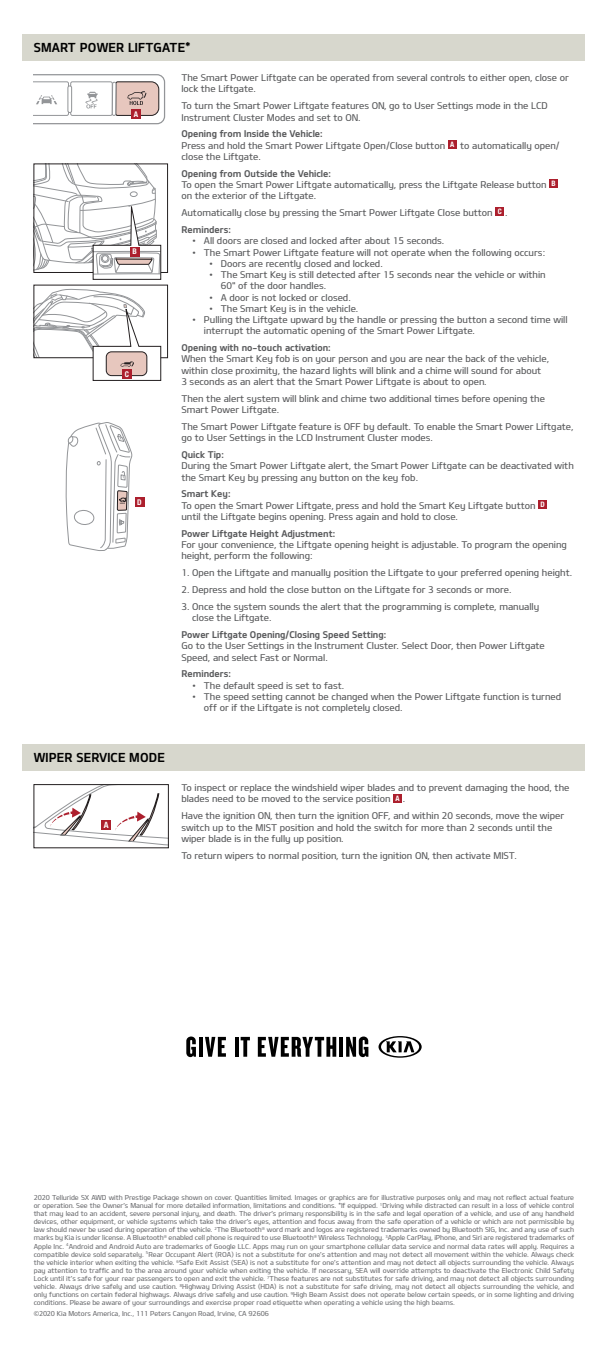
<style>
.page{position:relative;width:608px;height:1350px;background:#fff}
.page>*{position:absolute;margin:0;border:0;box-sizing:border-box;transform-origin:0 0}
.t1{font:12.5px "Design KOTFB";letter-spacing:.01em;color:#000}
.t2{font:9.38px/11.2px "Design KOTFM";color:#58595b}
.t3{font:9.38px "Design KOTFB";color:#58595b}
.t4{font:700 condensed 8.62px "Helvetica Neue LT Std";color:#fff}
.t5{font:700 condensed 7.88px "Helvetica Neue LT Std";color:#fff}
.t6{font:6.88px/8.1px "Design KOTFM";letter-spacing:-.01em;color:#6d6e71;text-align:justify}
.t7{font:2px "Design KOTFB";color:#231f20}
</style>
<div class="page">
<div style="left:22px;top:744px;width:563px;height:27px;background:#d7d7cd"></div>
<div style="left:393px;top:794px;width:9px;height:8px;background:#ac1f2d"></div>
<svg style="left:36px;top:786px;width:130px;height:60px"></svg>
<div style="left:34px;top:784px;width:134px;height:64px;border:1px solid #231f20"></div>
<div style="left:101px;top:820px;width:10px;height:9px;background:#ac1f2d"></div>
<div style="left:22px;top:34px;width:563px;height:27px;background:#d7d7cd"></div>
<div style="left:447px;top:140px;width:9px;height:9px;background:#ac1f2d"></div>
<div style="left:549px;top:179px;width:9px;height:9px;background:#ac1f2d"></div>
<div style="left:495px;top:207px;width:9px;height:9px;background:#ac1f2d"></div>
<div style="left:538px;top:500px;width:9px;height:9px;background:#ac1f2d"></div>
<div style="left:34px;top:285px;width:134px;height:73px;border:1px solid #231f20"></div>
<svg style="left:34px;top:164px;width:127px;height:116px"></svg>
<svg style="left:34px;top:289px;width:127px;height:92px"></svg>
<div style="left:130px;top:247px;width:9px;height:9px;background:#ac1f2d"></div>
<div style="left:122px;top:370px;width:9px;height:9px;background:#ac1f2d"></div>
<svg style="left:65px;top:422px;width:68px;height:129px"></svg>
<div style="left:135px;top:497px;width:9px;height:9px;background:#ac1f2d"></div>
<svg style="left:34px;top:74px;width:131px;height:50px"></svg>
<div style="left:131px;top:110px;width:9px;height:9px;background:#ac1f2d"></div>
<svg style="left:186px;top:1037px;width:10px;height:20px"></svg>
<hr style="left:199px;top:1037px;width:3px;height:20px;background:#000">
<svg style="left:205px;top:1037px;width:21px;height:20px"></svg>
<svg style="left:235px;top:1037px;width:3px;height:20px"></svg>
<svg style="left:240px;top:1037px;width:10px;height:20px"></svg>
<svg style="left:258px;top:1037px;width:78px;height:20px"></svg>
<hr style="left:339px;top:1037px;width:4px;height:20px;background:#000">
<svg style="left:346px;top:1037px;width:22px;height:20px"></svg>
<svg style="left:378px;top:1036px;width:43px;height:22px"></svg>
<h1 class="t1" style="left:34px;top:39px;width:158px">SMART POWER LIFTGATE*</h1>
<p class="t2" style="left:181px;top:72px;width:389px">The Smart Power Liftgate can be operated from several controls to either open, close or lock the Liftgate.</p>
<p class="t2" style="left:181px;top:100px;width:368px">To turn the Smart Power Liftgate features ON, go to User Settings mode in the LCD<br>Instrument Cluster Modes and set to ON.</p>
<p class="t3" style="left:181px;top:128px;width:143px">Opening from Inside the Vehicle:</p>
<p class="t2" style="left:181px;top:139px;width:380px">Press and hold the Smart Power Liftgate Open/Close button <sup>A</sup> to automatically open/ close the Liftgate.</p>
<p class="t3" style="left:181px;top:167px;width:151px">Opening from Outside the Vehicle:</p>
<p class="t2" style="left:181px;top:179px;width:376px">To open the Smart Power Liftgate automatically, press the Liftgate Release button <sup>B </sup>on the exterior of the Liftgate.</p>
<p class="t2" style="left:181px;top:207px;width:327px">Automatically close by pressing the Smart Power Liftgate Close button <sup>C</sup> .</p>
<p class="t3" style="left:181px;top:224px;width:51px">Reminders:</p>
<p class="t2" style="left:192px;top:235px;width:253px">• All doors are closed and locked after about 15 seconds.</p>
<p class="t2" style="left:192px;top:246px;width:354px">• The Smart Power Liftgate feature will not operate when the following occurs:</p>
<p class="t2" style="left:209px;top:257px;width:175px">• Doors are recently closed and locked.</p>
<p class="t2" style="left:221px;top:269px;width:326px;text-indent:-11px">• The Smart Key is still detected after 15 seconds near the vehicle or within<br>60" of the door handles.</p>
<p class="t2" style="left:209px;top:291px;width:143px">• A door is not locked or closed.</p>
<p class="t2" style="left:209px;top:302px;width:150px">• The Smart Key is in the vehicle.</p>
<p class="t2" style="left:204px;top:314px;width:365px;text-indent:-11px">• Pulling the Liftgate upward by the handle or pressing the button a second time will interrupt the automatic opening of the Smart Power Liftgate.</p>
<p class="t3" style="left:181px;top:342px;width:151px">Opening with no-touch activation:</p>
<p class="t2" style="left:181px;top:353px;width:369px">When the Smart Key fob is on your person and you are near the back of the vehicle, within close proximity, the hazard lights will blink and a chime will sound for about<br>3 seconds as an alert that the Smart Power Liftgate is about to open.</p>
<p class="t2" style="left:181px;top:392px;width:365px">Then the alert system will blink and chime two additional times before opening the<br>Smart Power Liftgate.</p>
<p class="t2" style="left:181px;top:421px;width:393px">The Smart Power Liftgate feature is OFF by default. To enable the Smart Power Liftgate, go to User Settings in the LCD Instrument Cluster modes.</p>
<p class="t3" style="left:181px;top:449px;width:44px">Quick Tip:</p>
<p class="t2" style="left:181px;top:460px;width:394px">During the Smart Power Liftgate alert, the Smart Power Liftgate can be deactivated with the Smart Key by pressing any button on the key fob.</p>
<p class="t3" style="left:181px;top:488px;width:51px">Smart Key:</p>
<p class="t2" style="left:181px;top:499px;width:365px">To open the Smart Power Liftgate, press and hold the Smart Key Liftgate button <sup>D </sup>until the Liftgate begins opening. Press again and hold to close.</p>
<p class="t3" style="left:181px;top:527px;width:155px">Power Liftgate Height Adjustment:</p>
<p class="t2" style="left:181px;top:539px;width:387px">For your convenience, the Liftgate opening height is adjustable. To program the opening height, perform the following:</p>
<p class="t2" style="left:181px;top:567px;width:392px">1. Open the Liftgate and manually position the Liftgate to your preferred opening height.</p>
<p class="t2" style="left:181px;top:584px;width:331px">2. Depress and hold the close button on the Liftgate for 3 seconds or more.</p>
<p class="t2" style="left:192px;top:601px;width:348px;text-indent:-11px">3. Once the system sounds the alert that the programming is complete, manually close the Liftgate.</p>
<p class="t3" style="left:181px;top:629px;width:206px">Power Liftgate Opening/Closing Speed Setting:</p>
<p class="t2" style="left:181px;top:640px;width:365px">Go to the User Settings in the Instrument Cluster. Select Door, then Power Liftgate<br>Speed, and select Fast or Normal.</p>
<p class="t3" style="left:181px;top:668px;width:51px">Reminders:</p>
<p class="t2" style="left:192px;top:679px;width:153px">• The default speed is set to fast.</p>
<p class="t2" style="left:204px;top:691px;width:358px;text-indent:-11px">• The speed setting cannot be changed when the Power Liftgate function is turned off or if the Liftgate is not completely closed.</p>
<p class="t5" style="left:134px;top:110px;width:6px">A</p>
<p class="t5" style="left:131px;top:247px;width:6px">B</p>
<p class="t5" style="left:124px;top:369px;width:6px">C</p>
<p class="t7" style="left:119px;top:502px;width:7px;rotate:-1deg">HOLD</p>
<p class="t5" style="left:136px;top:497px;width:6px">D</p>
<p class="t7" style="left:120px;top:502px;width:7px;rotate:-1deg">HOLD</p>
<h1 class="t1" style="left:34px;top:749px;width:132px">WIPER SERVICE MODE</h1>
<p class="t4" style="left:104px;top:819px;width:6px">A</p>
<p class="t2" style="left:181px;top:782px;width:389px">To inspect or replace the windshield wiper blades and to prevent damaging the hood, the blades need to be moved to the service position <sup>A</sup> .</p>
<p class="t2" style="left:181px;top:810px;width:384px">Have the ignition ON, then turn the ignition OFF, and within 20 seconds, move the wiper switch up to the MIST position and hold the switch for more than 2 seconds until the wiper blade is in the fully up position.</p>
<p class="t2" style="left:181px;top:849px;width:337px">To return wipers to normal position, turn the ignition ON, then activate MIST.</p>
<p class="t6" style="left:34px;top:1193px;width:542px">2020 Telluride SX AWD with Prestige Package shown on cover. Quantities limited. Images or graphics are for illustrative purposes only and may not reflect actual feature or operation. See the Owner’s Manual for more detailed information, limitations and conditions. *If equipped. <sup>1</sup>Driving while distracted can result in a loss of vehicle control that may lead to an accident, severe personal injury, and death. The driver’s primary responsibility is in the safe and legal operation of a vehicle, and use of any handheld devices, other equipment, or vehicle systems which take the driver’s eyes, attention and focus away from the safe operation of a vehicle or which are not permissible by law should never be used during operation of the vehicle. <sup>2</sup>The Bluetooth<sup>®</sup> word mark and logos are registered trademarks owned by Bluetooth SIG, Inc. and any use of such marks by Kia is under license. A Bluetooth<sup>®</sup> enabled cell phone is required to use Bluetooth<sup>®</sup> Wireless Technology. <sup>3</sup>Apple CarPlay, iPhone, and Siri are registered trademarks of Apple Inc. <sup>4</sup>Android and Android Auto are trademarks of Google LLC. Apps may run on your smartphone cellular data service and normal data rates will apply. Requires a compatible device sold separately. <sup>5</sup>Rear Occupant Alert (ROA) is not a substitute for one’s attention and may not detect all movement within the vehicle. Always check the vehicle interior when exiting the vehicle. <sup>6</sup>Safe Exit Assist (SEA) is not a substitute for one’s attention and may not detect all objects surrounding the vehicle. Always pay attention to traffic and to the area around your vehicle when exiting the vehicle. If necessary, SEA will override attempts to deactivate the Electronic Child Safety Lock until it’s safe for your rear passengers to open and exit the vehicle. <sup>7</sup>These features are not substitutes for safe driving, and may not detect all objects surrounding vehicle. Always drive safely and use caution. <sup>8</sup>Highway Driving Assist (HDA) is not a substitute for safe driving, may not detect all objects surrounding the vehicle, and only functions on certain federal highways. Always drive safely and use caution. <sup>9</sup>High Beam Assist does not operate below certain speeds, or in some lighting and driving conditions. Please be aware of your surroundings and exercise proper road etiquette when operating a vehicle using the high beams.</p>
<p class="t6" style="left:34px;top:1309px;width:236px">©2020 Kia Motors America, Inc., 111 Peters Canyon Road, Irvine, CA 92606</p>
</div>
